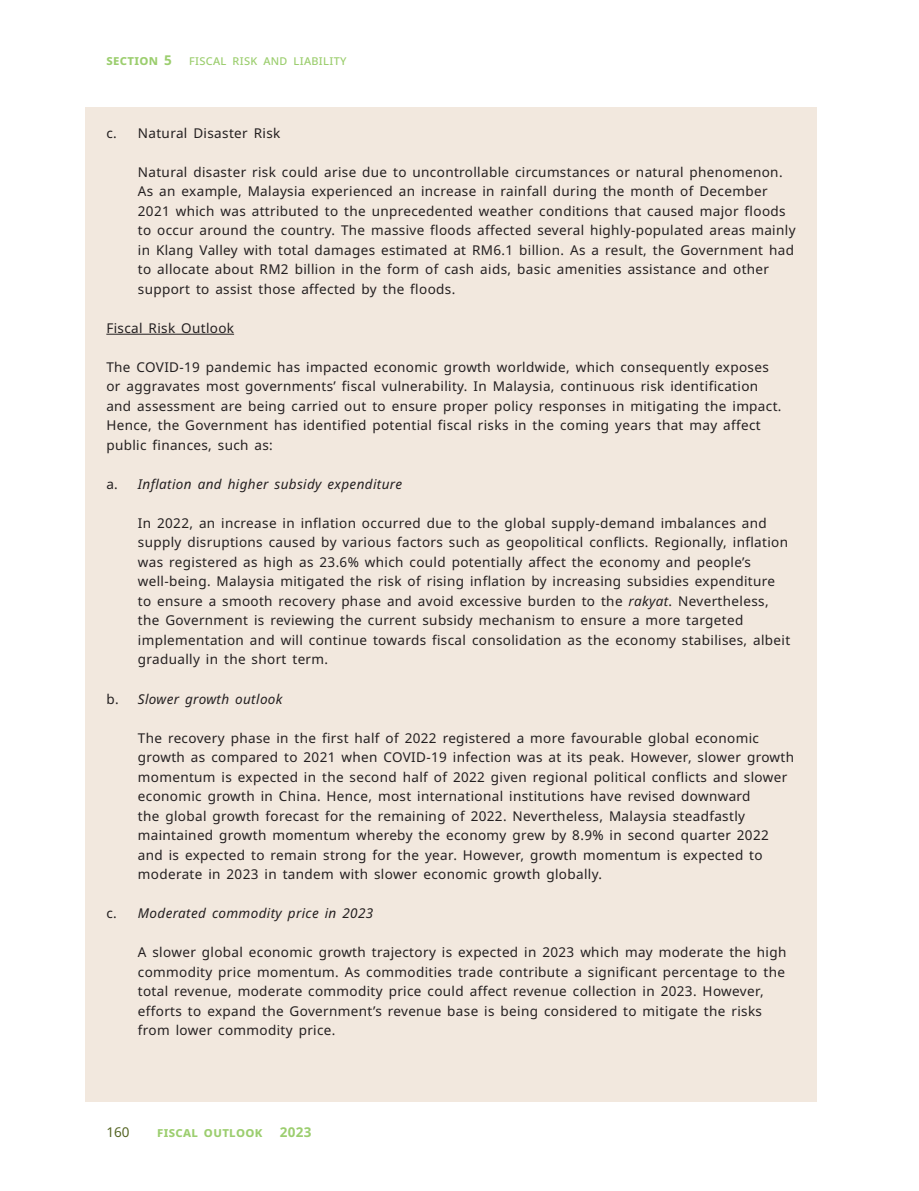
<style>
.page{position:relative;width:919px;height:1191px;background:#fff}
.page>*{position:absolute;margin:0;border:0;box-sizing:border-box;transform-origin:0 0}
.List_Paragraph{font:13.5px/19.5px "Noto Sans";letter-spacing:.025em;color:#231f20}
.List_Paragraph-2{font:italic 13.5px "Noto Sans";letter-spacing:.025em;color:#231f20}
.t1{font:700 13.5px "Noto Sans";letter-spacing:.025em;color:#9cce6f}
.t2{font:13.5px "Noto Sans";letter-spacing:.025em;color:#9cce6f}
.t3{font:13.5px "Noto Sans";color:#546423}
.s1{font-style:normal}
.s2{font-style:italic}
</style>
<div class="page">
<div style="left:85px;top:107px;width:731px;height:994px;background:#f2e8de"></div>
<hr style="left:106px;top:334px;width:128px;height:1px;background:#231f20">
<p class="t1" style="left:106px;top:51px;width:67px">SECTION 5</p>
<p class="t2" style="left:189px;top:51px;width:159px">fiscal risk and liability</p>
<p class="List_Paragraph" style="left:106px;top:123px;width:175px">c. Natural Disaster Risk</p>
<p class="List_Paragraph" style="left:138px;top:162px;width:659px">Natural disaster risk could arise due to uncontrollable circumstances or natural phenomenon.<br>As an example, Malaysia experienced an increase in rainfall during the month of December 2021 which was attributed to the unprecedented weather conditions that caused major floods to occur around the country. The massive floods affected several highly-populated areas mainly in Klang Valley with total damages estimated at RM6.1 billion. As a result, the Government had to allocate about RM2 billion in the form of cash aids, basic amenities assistance and other support to assist those affected by the floods.</p>
<p class="List_Paragraph" style="left:106px;top:318px;width:129px">Fiscal Risk Outlook</p>
<p class="List_Paragraph" style="left:106px;top:357px;width:676px">The COVID-19 pandemic has impacted economic growth worldwide, which consequently exposes or aggravates most governments’ fiscal vulnerability. In Malaysia, continuous risk identification and assessment are being carried out to ensure proper policy responses in mitigating the impact.<br>Hence, the Government has identified potential fiscal risks in the coming years that may affect public finances, such as:</p>
<p class="List_Paragraph-2" style="left:106px;top:474px;width:297px"><span class="s1">a.</span> Inflation and higher subsidy expenditure</p>
<p class="List_Paragraph" style="left:138px;top:513px;width:654px">In 2022, an increase in inflation occurred due to the global supply-demand imbalances and supply disruptions caused by various factors such as geopolitical conflicts. Regionally, inflation was registered as high as 23.6% which could potentially affect the economy and people’s well-being. Malaysia mitigated the risk of rising inflation by increasing subsidies expenditure to ensure a smooth recovery phase and avoid excessive burden to the <span class="s2">rakyat</span>. Nevertheless, the Government is reviewing the current subsidy mechanism to ensure a more targeted implementation and will continue towards fiscal consolidation as the economy stabilises, albeit gradually in the short term.</p>
<p class="List_Paragraph-2" style="left:106px;top:689px;width:178px"><span class="s1">b.</span> Slower growth outlook</p>
<p class="List_Paragraph" style="left:138px;top:728px;width:657px">The recovery phase in the first half of 2022 registered a more favourable global economic growth as compared to 2021 when COVID-19 infection was at its peak. However, slower growth momentum is expected in the second half of 2022 given regional political conflicts and slower economic growth in China. Hence, most international institutions have revised downward<br>the global growth forecast for the remaining of 2022. Nevertheless, Malaysia steadfastly maintained growth momentum whereby the economy grew by 8.9% in second quarter 2022 and is expected to remain strong for the year. However, growth momentum is expected to moderate in 2023 in tandem with slower economic growth globally.</p>
<p class="List_Paragraph-2" style="left:106px;top:903px;width:268px"><span class="s1">c.</span> Moderated commodity price in 2023</p>
<p class="List_Paragraph" style="left:138px;top:942px;width:650px">A slower global economic growth trajectory is expected in 2023 which may moderate the high commodity price momentum. As commodities trade contribute a significant percentage to the total revenue, moderate commodity price could affect revenue collection in 2023. However, efforts to expand the Government’s revenue base is being considered to mitigate the risks from lower commodity price.</p>
<p class="t3" style="left:106px;top:1123px;width:25px">160</p>
<p class="t1" style="left:157px;top:1123px;width:107px">FISCAL OUTLOOK</p>
<p class="t1" style="left:280px;top:1123px;width:33px">2023</p>
</div>
